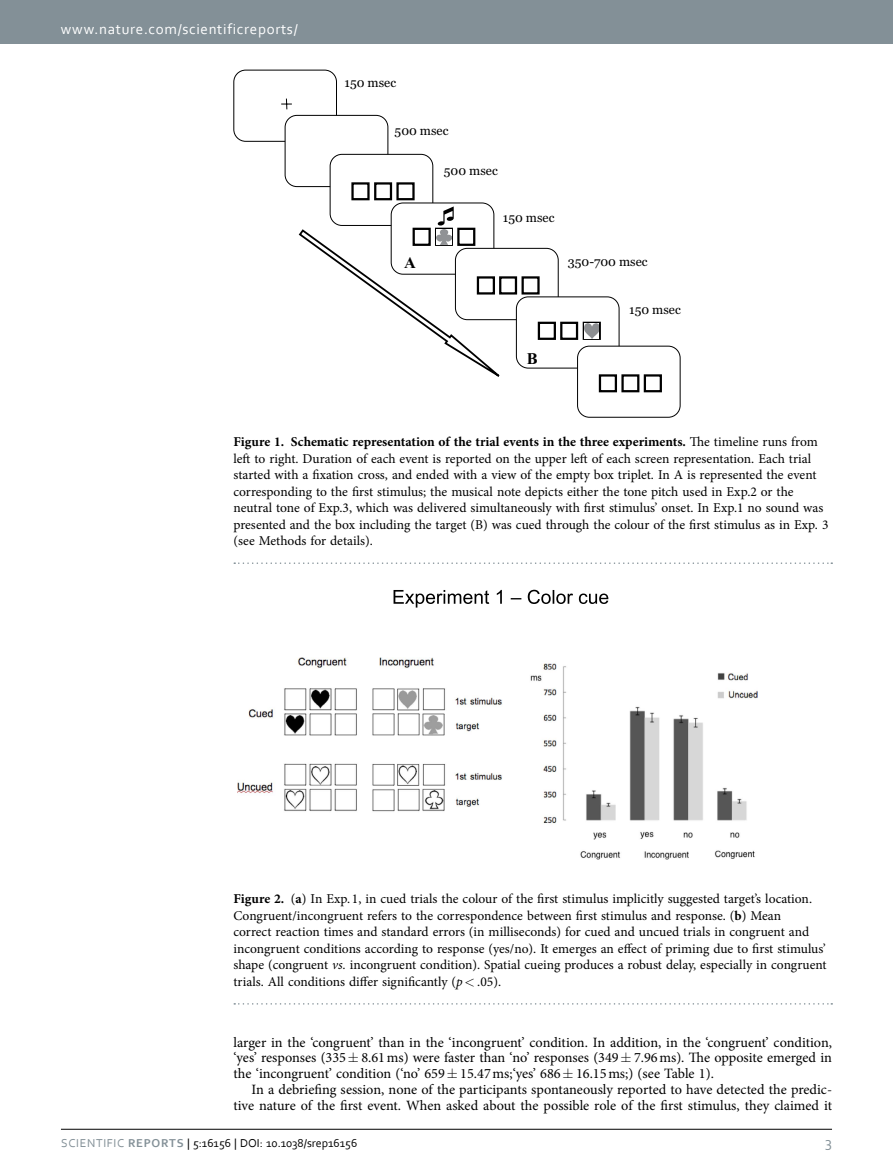
<style>
.page{position:relative;width:893px;height:1174px;background:#fff}
.page>*{position:absolute;margin:0;border:0;box-sizing:border-box;transform-origin:0 0}
.t1{font:700 16.35px "Times New Roman";color:#000}
.t2{font:15px "Corbel";letter-spacing:.045em;color:#fff}
.t3{font:15px "Corbel";color:#839097}
.t4{font:14.25px/15.8px "Minion Pro";letter-spacing:-.005em;color:#000;text-align:justify}
.t5{font:13.5px/16.5px "Minion Pro";color:#000}
.t6{font:12.75px "Georgia";color:#000}
.t7{font:12px "Corbel";color:#000}
.s1{font-weight:700}
.s2{font-style:italic}
.s3{color:#839097}
.s4{font-weight:700;color:#839097}
</style>
<div class="page">
<div style="left:0;top:0;width:893px;height:43px;background:#839097"></div>
<hr style="left:61px;top:1129px;width:771px;height:1px;background:#000">
<svg style="left:233px;top:70px;width:104px;height:72px"></svg>
<div style="left:285px;top:115px;width:103px;height:72px;background:#fff;border-radius:12px"></div>
<div style="left:285px;top:115px;width:103px;height:72px;border:1px solid #000;border-radius:12px"></div>
<div style="left:330px;top:154px;width:103px;height:71px;background:#fff;border-radius:12px"></div>
<div style="left:330px;top:154px;width:103px;height:72px;border:1px solid #000;border-radius:12px"></div>
<div style="left:577px;top:346px;width:103px;height:71px;border:1px solid #000;border-radius:12px"></div>
<svg style="left:297px;top:181px;width:366px;height:212px"></svg>
<div style="left:398px;top:249px;width:17px;height:18px;background:#fff"></div>
<div style="left:520px;top:345px;width:18px;height:18px;background:#fff"></div>
<img style="left:437px;top:230px;width:14px;height:14px">
<img style="left:585px;top:324px;width:14px;height:14px">
<svg style="left:234px;top:562px;width:598px;height:2px"></svg>
<svg style="left:394px;top:590px;width:214px;height:17px"></svg>
<img style="left:238px;top:657px;width:519px;height:202px">
<svg style="left:234px;top:1003px;width:598px;height:1px"></svg>
<p class="t2" style="left:61px;top:19px;width:238px">www.nature.com/scientificreports/</p>
<p class="t6" style="left:345px;top:75px;width:53px">150 msec</p>
<p class="t6" style="left:395px;top:123px;width:55px">500 msec</p>
<p class="t6" style="left:444px;top:162px;width:55px">500 msec</p>
<p class="t1" style="left:404px;top:251px;width:13px">A</p>
<p class="t6" style="left:503px;top:209px;width:53px">150 msec</p>
<p class="t6" style="left:568px;top:254px;width:81px">350-700 msec</p>
<p class="t6" style="left:629px;top:302px;width:53px">150 msec</p>
<p class="t1" style="left:527px;top:347px;width:12px">B</p>
<p class="t5" style="left:233px;top:434px;width:596px"><span class="s1">Figure 1. Schematic representation of the trial events in the three experiments.</span> The timeline runs from left to right. Duration of each event is reported on the upper left of each screen representation. Each trial started with a fixation cross, and ended with a view of the empty box triplet. In A is represented the event corresponding to the first stimulus; the musical note depicts either the tone pitch used in Exp.2 or the neutral tone of Exp.3, which was delivered simultaneously with first stimulus’ onset. In Exp.1 no sound was presented and the box including the target (B) was cued through the colour of the first stimulus as in Exp. 3 (see Methods for details).</p>
<p class="t5" style="left:233px;top:890px;width:595px"><span class="s1">Figure 2.</span> (<span class="s1">a</span>) In Exp. 1, in cued trials the colour of the first stimulus implicitly suggested target’s location.<br>Congruent/incongruent refers to the correspondence between first stimulus and response. (<span class="s1">b</span>) Mean<br>correct reaction times and standard errors (in milliseconds) for cued and uncued trials in congruent and incongruent conditions according to response (yes/no). It emerges an effect of priming due to first stimulus’ shape (congruent <span class="s2">vs.</span> incongruent condition). Spatial cueing produces a robust delay, especially in congruent trials. All conditions differ significantly (<span class="s2">p</span> .05).</p>
<p class="t4" style="left:233px;top:1034px;width:600px">larger in the ‘congruent’ than in the ‘incongruent’ condition. In addition, in the ‘congruent’ condition, ‘yes’ responses (335 8.61ms) were faster than ‘no’ responses (349 7.96ms). The opposite emerged in the ‘incongruent’ condition (‘no’ 659 15.47ms;‘yes’ 686 16.15ms;) (see Table 1).</p>
<p class="t4" style="left:233px;top:1081px;width:600px;text-align:right">In a debriefing session, none of the participants spontaneously reported to have detected the predic&shy;tive nature of the first event. When asked about the possible role of the first stimulus, they claimed it</p>
<p class="t7" style="left:61px;top:1135px;width:298px"><span class="s3">Scientific</span> <span class="s4">REPORTS</span> | 5:16156 | DOI : 10.1038/srep16156</p>
<p class="t3" style="left:825px;top:1132px;width:8px">3</p>
</div>
